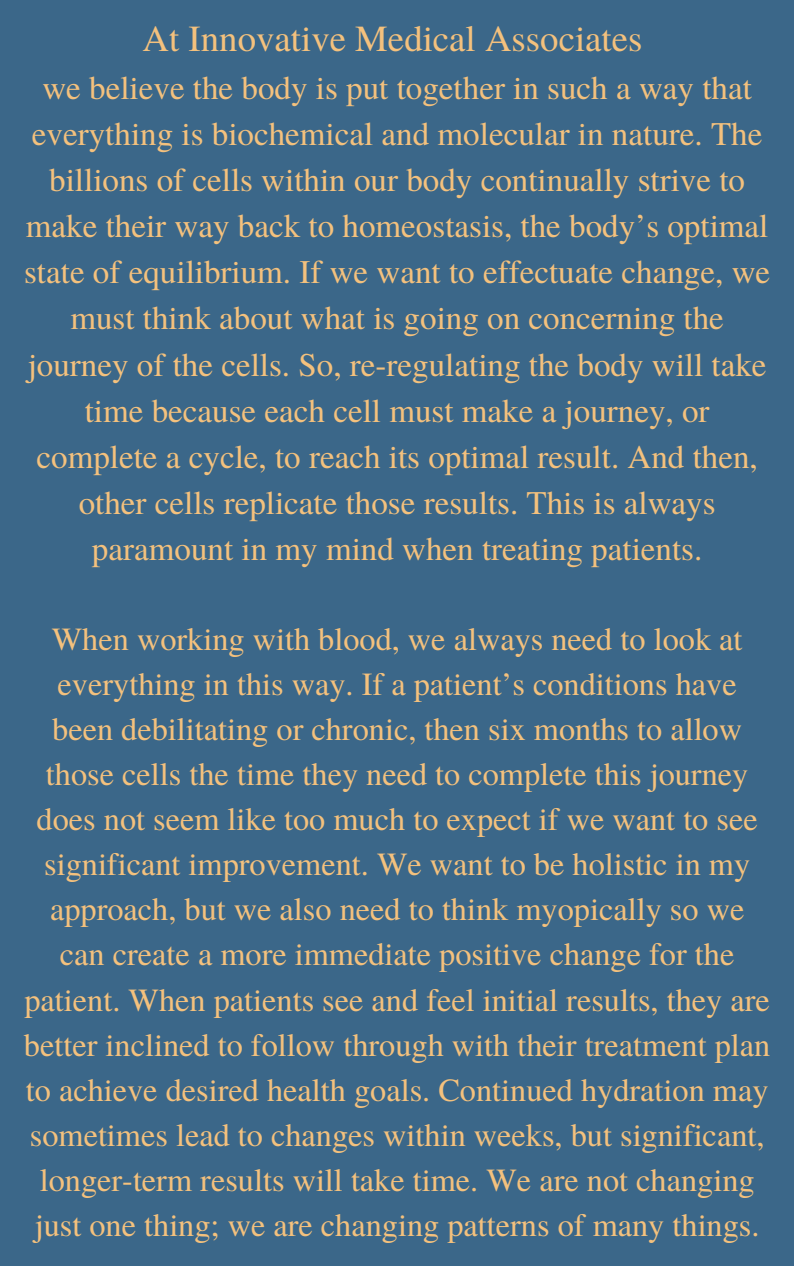
<style>
.page{position:relative;width:794px;height:1266px;background:#fff}
.page>*{position:absolute;margin:0;border:0;box-sizing:border-box;transform-origin:0 0}
.t1{font:36.75px "Te X Gyre Termes";color:#f4c17d}
.t2{font:33px/46.1px "Te X Gyre Termes";color:#f4c17d;text-align:center}
.t3{font:32.25px/45px "Te X Gyre Termes";color:#f4c17d;text-align:center}
</style>
<div class="page">
<div style="left:0;top:0;width:793px;height:1266px;background:#3b6789"></div>
<p class="t1" style="left:142px;top:13px;width:501px">At Innovative Medical Associates</p>
<p class="t2" style="left:24px;top:63px;width:747px">we believe the body is put together in such a way that everything is biochemical and molecular in nature. The billions of cells within our body continually strive to make their way back to homeostasis, the body’s optimal state of equilibrium. If we want to effectuate change, we must think about what is going on concerning the journey of the cells. So, re-regulating the body will take time because each cell must make a journey, or complete a cycle, to reach its optimal result. And then, other cells replicate those results. This is always paramount in my mind when treating patients.</p>
<p class="t3" style="left:24px;top:615px;width:747px">When working with blood, we always need to look at everything in this way. If a patient’s conditions have been debilitating or chronic, then six months to allow those cells the time they need to complete this journey does not seem like too much to expect if we want to see significant improvement. We want to be holistic in my approach, but we also need to think myopically so we can create a more immediate positive change for the patient. When patients see and feel initial results, they are better inclined to follow through with their treatment plan to achieve desired health goals. Continued hydration may sometimes lead to changes within weeks, but significant, longer-term results will take time. We are not changing just one thing; we are changing patterns of many things.</p>
</div>
